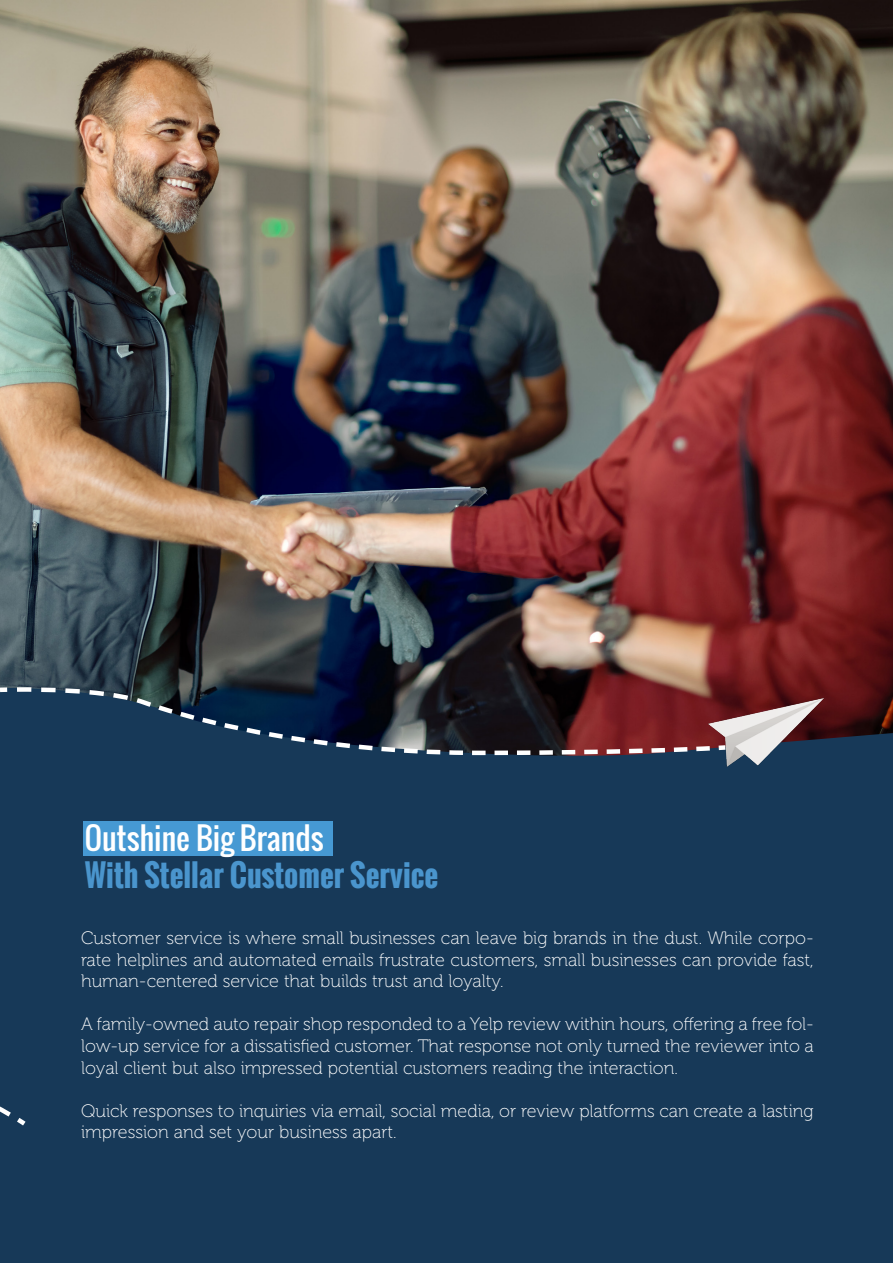
<style>
.page{position:relative;width:893px;height:1263px;background:#fff}
.page>*{position:absolute;margin:0;border:0;box-sizing:border-box;transform-origin:0 0}
.t1{font:700 30px "Oswald";color:#4a95cd}
.t2{font:30px "Oswald";color:#fff}
.t3{font:18px/21.6px "Museo 100";color:#fff;text-align:justify}
</style>
<div class="page">
<img style="left:0;top:0;width:893px;height:684px">
<div style="left:0;top:684px;width:893px;height:579px;background:#173958"></div>
<svg style="left:0;top:685px;width:730px;height:72px;background:#302f40"></svg>
<img style="left:706px;top:696px;width:120px;height:74px">
<div style="left:83px;top:821px;width:249px;height:34px;background:#4699d3"></div>
<div style="left:0;top:986px;width:29px;height:154px;background:#173958"></div>
<p class="t2" style="left:85px;top:815px;width:240px">Outshine Big Brands</p>
<p class="t1" style="left:85px;top:853px;width:355px">With Stellar Customer Service</p>
<p class="t3" style="left:81px;top:927px;width:734px">Customer service is where small businesses can leave big brands in the dust. While corpo&shy;rate helplines and automated emails frustrate customers, small businesses can provide fast, human-centered service that builds trust and loyalty.</p>
<p class="t3" style="left:81px;top:1014px;width:734px">A family-owned auto repair shop responded to a Yelp review within hours, offering a free fol&shy;low-up service for a dissatisfied customer. That response not only turned the reviewer into a loyal client but also impressed potential customers reading the interaction.</p>
<p class="t3" style="left:81px;top:1100px;width:734px">Quick responses to inquiries via email, social media, or review platforms can create a lasting impression and set your business apart.</p>
</div>
